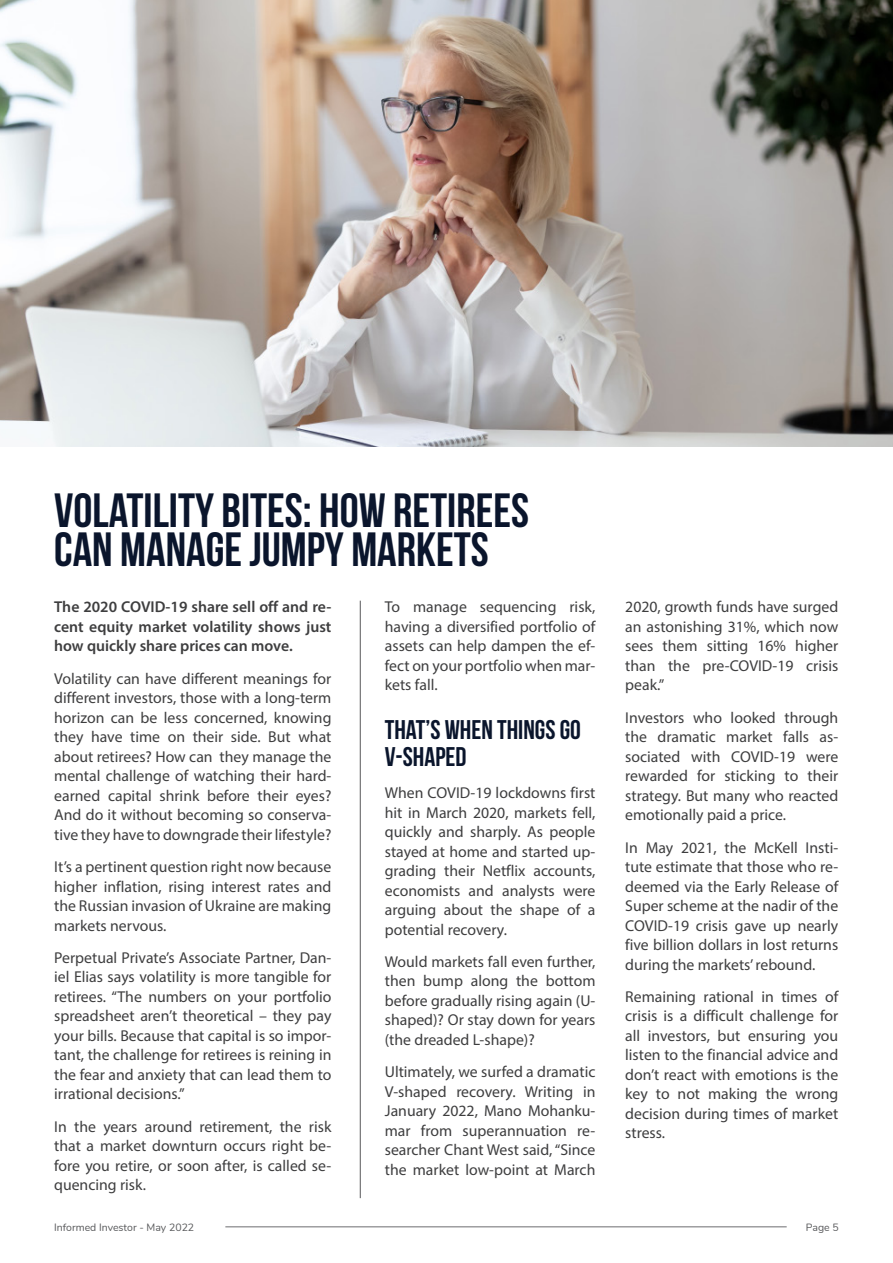
<style>
.page{position:relative;width:893px;height:1263px;background:#fff}
.page>*{position:absolute;margin:0;border:0;box-sizing:border-box;transform-origin:0 0}
._02_Article_Title{font:700 48px/39px "Bebas Neue";color:#0a152c}
._02_Article_Title_2{font:700 27px/27px "Bebas Neue";color:#0a152c}
._05_body_text{font:15.75px/19.5px "Myriad Pro";color:#3e3e3f;text-align:justify}
._05_body_text-2{font:600 15.75px/19.5px "Myriad Pro";color:#3e3e3f;text-align:justify}
.t1{font:10.5px "Nunito";color:#57585a}
</style>
<div class="page">
<hr style="left:225px;top:1226px;width:562px;height:1px;background:#6c6d70">
<hr style="left:360px;top:601px;width:1px;height:597px;background:#57585a">
<img style="left:1px;top:0;width:892px;height:446px">
<p class="_02_Article_Title" style="left:54px;top:490px;width:476px">VOLATILITY BITES: HOW RETIREES<br>CAN MANAGE JUMPY MARKETS</p>
<p class="_05_body_text-2" style="left:54px;top:597px;width:279px">The 2020 COVID-19 share sell off and re&shy;cent equity market volatility shows just how quickly share prices can move.</p>
<p class="_05_body_text" style="left:54px;top:668px;width:279px">Volatility can have different meanings for different investors, those with a long-term horizon can be less concerned, knowing they have time on their side. But what about retirees? How can they manage the mental challenge of watching their hard&shy;earned capital shrink before their eyes?<br>And do it without becoming so conserva&shy;tive they have to downgrade their lifestyle?</p>
<p class="_05_body_text" style="left:54px;top:857px;width:279px">It’s a pertinent question right now because higher inflation, rising interest rates and the Russian invasion of Ukraine are making markets nervous.</p>
<p class="_05_body_text" style="left:54px;top:947px;width:279px">Perpetual Private’s Associate Partner, Dan&shy;iel Elias says volatility is more tangible for retirees. “The numbers on your portfolio spreadsheet aren’t theoretical – they pay your bills. Because that capital is so impor&shy;tant, the challenge for retirees is reining in the fear and anxiety that can lead them to irrational decisions.”</p>
<p class="_05_body_text" style="left:54px;top:1116px;width:279px">In the years around retirement, the risk that a market downturn occurs right be&shy;fore you retire, or soon after, is called se&shy;quencing risk.</p>
<p class="_05_body_text" style="left:385px;top:597px;width:212px">To manage sequencing risk, having a diversified portfolio of assets can help dampen the ef&shy;fect on your portfolio when mar&shy;kets fall.</p>
<p class="_02_Article_Title_2" style="left:385px;top:716px;width:198px">THAT’S WHEN THINGS GO<br>V-SHAPED</p>
<p class="_05_body_text" style="left:385px;top:783px;width:212px">When COVID-19 lockdowns first hit in March 2020, markets fell, quickly and sharply. As people stayed at home and started up&shy;grading their Netflix accounts, economists and analysts were arguing about the shape of a potential recovery.</p>
<p class="_05_body_text" style="left:385px;top:951px;width:212px">Would markets fall even further, then bump along the bottom before gradually rising again (U&shy;shaped)? Or stay down for years (the dreaded L-shape)?</p>
<p class="_05_body_text" style="left:385px;top:1062px;width:212px">Ultimately, we surfed a dramatic V-shaped recovery. Writing in January 2022, Mano Mohanku&shy;mar from superannuation re&shy;searcher Chant West said, “Since the market low-point at March</p>
<p class="_05_body_text" style="left:625px;top:597px;width:215px">2020, growth funds have surged an astonishing 31%, which now sees them sitting 16% higher than the pre-COVID-19 crisis peak.”</p>
<p class="_05_body_text" style="left:625px;top:707px;width:215px">Investors who looked through the dramatic market falls as&shy;sociated with COVID-19 were rewarded for sticking to their strategy. But many who reacted emotionally paid a price.</p>
<p class="_05_body_text" style="left:625px;top:837px;width:215px">In May 2021, the McKell Insti&shy;tute estimate that those who re&shy;deemed via the Early Release of Super scheme at the nadir of the COVID-19 crisis gave up nearly five billion dollars in lost returns during the markets’ rebound.</p>
<p class="_05_body_text" style="left:625px;top:986px;width:215px">Remaining rational in times of crisis is a difficult challenge for all investors, but ensuring you listen to the financial advice and don’t react with emotions is the key to not making the wrong decision during times of market stress.</p>
<p class="t1" style="left:54px;top:1220px;width:142px">Informed Investor - May 2022</p>
<p class="t1" style="left:806px;top:1220px;width:34px">Page 5</p>
</div>
